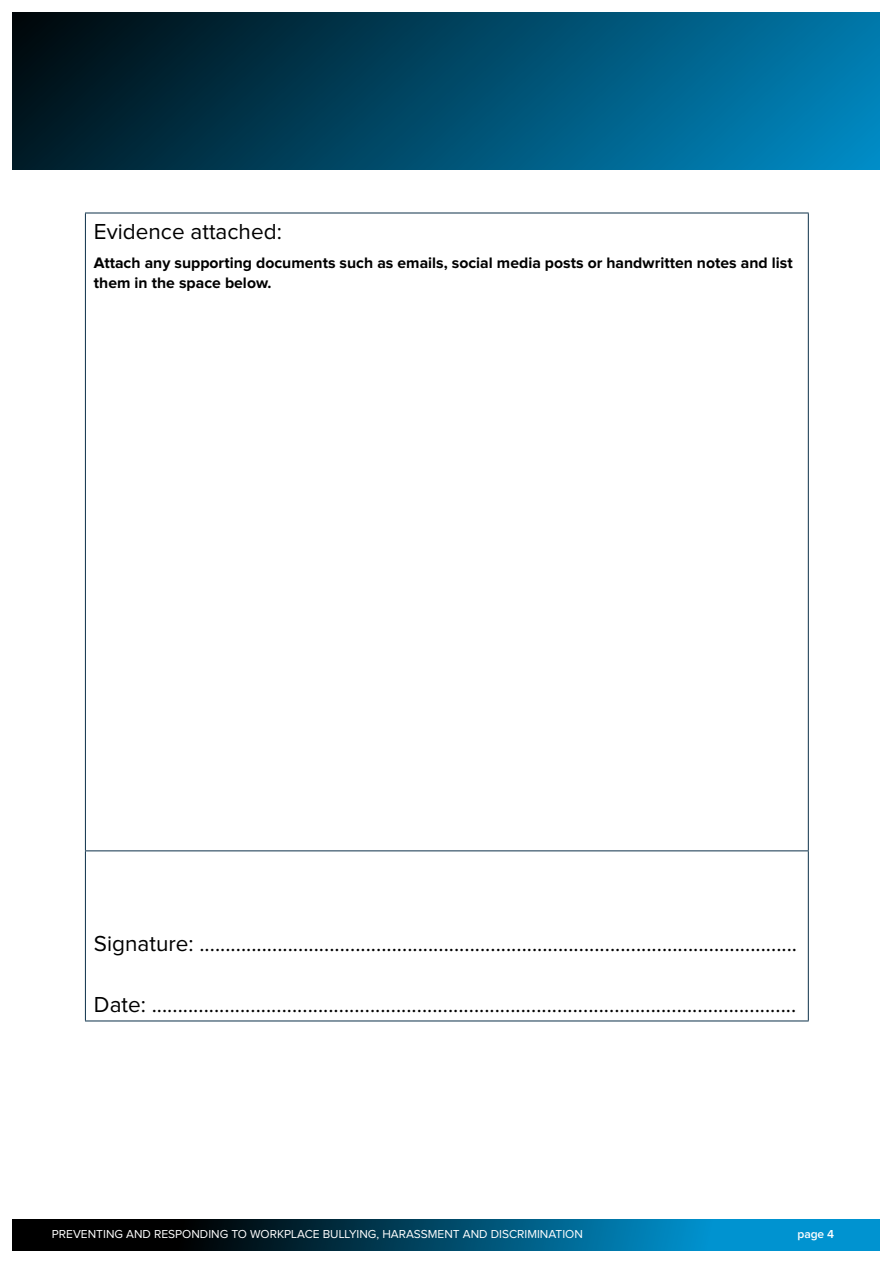
<style>
.page{position:relative;width:893px;height:1263px;background:#fff}
.page>*{position:absolute;margin:0;border:0;box-sizing:border-box;transform-origin:0 0}
.t1{font:22.5px "Proxima Nova";color:#000}
.t2{font:700 15.75px/20.2px "Proxima Nova";color:#000}
.t3{font:12px "Proxima Nova";color:#fff}
.t4{font:600 12px "Proxima Nova";color:#fff}
</style>
<div class="page">
<svg style="left:13px;top:1219px;width:867px;height:31px;background:#004967"></svg>
<svg style="left:13px;top:13px;width:867px;height:157px;background:#004866"></svg>
<hr style="left:85px;top:213px;width:724px;height:1px;background:#0c3049">
<hr style="left:85px;top:213px;width:1px;height:637px;background:#0c3049">
<hr style="left:808px;top:213px;width:1px;height:637px;background:#0c3049">
<hr style="left:85px;top:850px;width:724px;height:1px;background:#0c3049">
<hr style="left:85px;top:851px;width:1px;height:169px;background:#0c3049">
<hr style="left:808px;top:851px;width:1px;height:169px;background:#0c3049">
<hr style="left:85px;top:1020px;width:724px;height:1px;background:#0c3049">
<p class="t1" style="left:94px;top:219px;width:189px">Evidence attached:</p>
<p class="t2" style="left:94px;top:253px;width:700px">Attach any supporting documents such as emails, social media posts or handwritten notes and list them in the space below.</p>
<p class="t1" style="left:94px;top:931px;width:705px">Signature: ...................................................................................................................</p>
<p class="t1" style="left:94px;top:992px;width:704px">Date: ............................................................................................................................</p>
<p class="t3" style="left:52px;top:1227px;width:532px">PREVENTING AND RESPONDING TO WORKPLACE BULLYING, HARASSMENT AND DISCRIMINATION</p>
<p class="t4" style="left:798px;top:1227px;width:38px">page 4</p>
</div>
